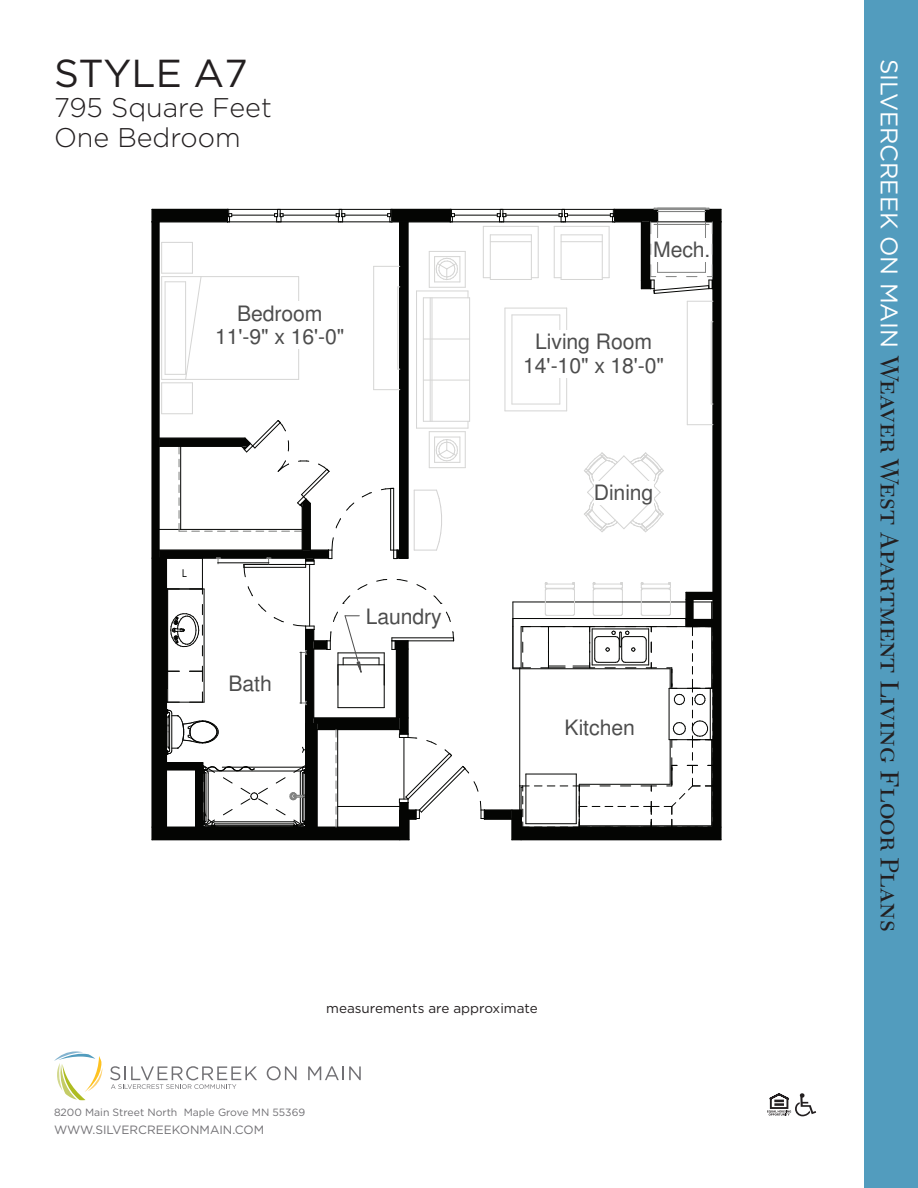
<style>
.page{position:relative;width:918px;height:1188px;background:#fff}
.page>*{position:absolute;margin:0;border:0;box-sizing:border-box;transform-origin:0 0}
.t1{font:39px "Gotham";color:#231f20}
.t2{font:27px "New Caledonia SC";color:#231f20}
.t3{font:300 27px/30px "Gotham";color:#231f20}
.t4{font:21.15px/23.7px "Helvetica";letter-spacing:-.005em;color:#4d4d4d;text-align:center}
.t5{font:13.5px "Gotham";color:#231f20}
.t6{font:12px "Gotham";color:#717074}
.t7{font:10.5px "Gotham";color:#717074}
.s1{font-family:"Gotham";font-size:24px;color:#fff}
</style>
<div class="page">
<div style="left:864px;top:0;width:54px;height:1188px;background:#529cbe"></div>
<svg style="left:267px;top:1066px;width:29px;height:14px"></svg>
<svg style="left:308px;top:1066px;width:53px;height:14px"></svg>
<svg style="left:54px;top:1051px;width:48px;height:49px"></svg>
<svg style="left:110px;top:1066px;width:147px;height:23px"></svg>
<svg style="left:767px;top:1093px;width:49px;height:23px"></svg>
<div style="left:152px;top:222px;width:7px;height:336px;background:#040503"></div>
<div style="left:521px;top:827px;width:200px;height:13px;background:#040503"></div>
<div style="left:512px;top:810px;width:9px;height:30px;background:#040503"></div>
<div style="left:400px;top:810px;width:9px;height:30px;background:#040503"></div>
<div style="left:152px;top:827px;width:248px;height:13px;background:#040503"></div>
<div style="left:152px;top:558px;width:14px;height:269px;background:#040503"></div>
<div style="left:713px;top:222px;width:8px;height:605px;background:#040503"></div>
<div style="left:400px;top:222px;width:8px;height:336px;background:#040503"></div>
<div style="left:641px;top:222px;width:9px;height:58px;background:#040503"></div>
<hr style="left:151px;top:222px;width:2px;height:336px;background:#040503">
<hr style="left:158px;top:222px;width:2px;height:216px;background:#040503">
<svg style="left:721px;top:827px;width:1px;height:13px"></svg>
<hr style="left:511px;top:819px;width:2px;height:21px;background:#040503">
<hr style="left:408px;top:819px;width:2px;height:21px;background:#040503">
<svg style="left:151px;top:827px;width:1px;height:13px"></svg>
<hr style="left:151px;top:558px;width:2px;height:269px;background:#040503">
<hr style="left:720px;top:222px;width:2px;height:605px;background:#040503">
<hr style="left:712px;top:222px;width:2px;height:58px;background:#040503">
<hr style="left:712px;top:289px;width:2px;height:303px;background:#040503">
<svg style="left:434px;top:256px;width:27px;height:27px"></svg>
<hr style="left:465px;top:251px;width:1px;height:36px;background:#d5d5d4">
<hr style="left:429px;top:287px;width:36px;height:1px;background:#d5d5d4">
<hr style="left:429px;top:251px;width:1px;height:36px;background:#d5d5d4">
<hr style="left:429px;top:251px;width:36px;height:1px;background:#d5d5d4">
<hr style="left:430px;top:298px;width:1px;height:123px;background:#d5d5d4">
<hr style="left:417px;top:291px;width:51px;height:1px;background:#d5d5d4">
<hr style="left:416px;top:291px;width:1px;height:137px;background:#d5d5d4">
<hr style="left:469px;top:298px;width:1px;height:123px;background:#d5d5d4">
<hr style="left:423px;top:298px;width:47px;height:1px;background:#d5d5d4">
<hr style="left:423px;top:298px;width:1px;height:123px;background:#d5d5d4">
<hr style="left:432px;top:298px;width:1px;height:123px;background:#d5d5d4">
<hr style="left:423px;top:380px;width:47px;height:1px;background:#d5d5d4">
<hr style="left:423px;top:339px;width:47px;height:1px;background:#d5d5d4">
<hr style="left:711px;top:322px;width:1px;height:82px;background:#d5d5d4">
<svg style="left:688px;top:301px;width:25px;height:1px"></svg>
<hr style="left:687px;top:301px;width:1px;height:124px;background:#d5d5d4">
<hr style="left:483px;top:226px;width:1px;height:52px;background:#d5d5d4">
<hr style="left:538px;top:226px;width:1px;height:52px;background:#d5d5d4">
<hr style="left:531px;top:235px;width:1px;height:44px;background:#d5d5d4">
<hr style="left:490px;top:235px;width:41px;height:1px;background:#d5d5d4">
<hr style="left:490px;top:235px;width:1px;height:44px;background:#d5d5d4">
<hr style="left:490px;top:279px;width:41px;height:1px;background:#d5d5d4">
<hr style="left:490px;top:241px;width:41px;height:1px;background:#d5d5d4">
<hr style="left:505px;top:308px;width:1px;height:103px;background:#d5d5d4">
<hr style="left:505px;top:411px;width:62px;height:1px;background:#d5d5d4">
<hr style="left:566px;top:308px;width:1px;height:103px;background:#d5d5d4">
<hr style="left:505px;top:308px;width:62px;height:1px;background:#d5d5d4">
<hr style="left:512px;top:315px;width:48px;height:1px;background:#d5d5d4">
<hr style="left:560px;top:315px;width:1px;height:89px;background:#d5d5d4">
<hr style="left:512px;top:404px;width:48px;height:1px;background:#d5d5d4">
<hr style="left:512px;top:315px;width:1px;height:89px;background:#d5d5d4">
<hr style="left:554px;top:226px;width:1px;height:52px;background:#d5d5d4">
<hr style="left:609px;top:226px;width:1px;height:52px;background:#d5d5d4">
<hr style="left:602px;top:235px;width:1px;height:44px;background:#d5d5d4">
<hr style="left:561px;top:235px;width:41px;height:1px;background:#d5d5d4">
<hr style="left:561px;top:235px;width:1px;height:44px;background:#d5d5d4">
<hr style="left:561px;top:279px;width:41px;height:1px;background:#d5d5d4">
<hr style="left:561px;top:241px;width:41px;height:1px;background:#d5d5d4">
<hr style="left:399px;top:222px;width:1px;height:328px;background:#040503">
<hr style="left:407px;top:222px;width:2px;height:336px;background:#040503">
<hr style="left:162px;top:379px;width:137px;height:1px;background:#d5d5d4">
<hr style="left:298px;top:277px;width:1px;height:102px;background:#d5d5d4">
<hr style="left:162px;top:276px;width:137px;height:1px;background:#d5d5d4">
<hr style="left:161px;top:277px;width:1px;height:102px;background:#d5d5d4">
<svg style="left:165px;top:277px;width:37px;height:102px"></svg>
<hr style="left:165px;top:282px;width:1px;height:92px;background:#d5d5d4">
<hr style="left:162px;top:273px;width:30px;height:1px;background:#d5d5d4">
<hr style="left:192px;top:242px;width:1px;height:31px;background:#d5d5d4">
<hr style="left:162px;top:242px;width:30px;height:1px;background:#d5d5d4">
<hr style="left:161px;top:242px;width:1px;height:31px;background:#d5d5d4">
<hr style="left:161px;top:383px;width:1px;height:31px;background:#d5d5d4">
<hr style="left:162px;top:413px;width:30px;height:1px;background:#d5d5d4">
<hr style="left:192px;top:383px;width:1px;height:31px;background:#d5d5d4">
<hr style="left:162px;top:383px;width:30px;height:1px;background:#d5d5d4">
<svg style="left:641px;top:265px;width:72px;height:29px"></svg>
<hr style="left:657px;top:222px;width:1px;height:50px;background:#808180">
<hr style="left:658px;top:272px;width:47px;height:1px;background:#808180">
<hr style="left:705px;top:222px;width:1px;height:50px;background:#808180">
<svg style="left:151px;top:208px;width:571px;height:26px"></svg>
<hr style="left:398px;top:287px;width:1px;height:82px;background:#d5d5d4">
<svg style="left:374px;top:389px;width:26px;height:1px"></svg>
<svg style="left:374px;top:266px;width:26px;height:1px"></svg>
<hr style="left:373px;top:266px;width:1px;height:124px;background:#d5d5d4">
<div style="left:237px;top:302px;width:85px;height:23px;background:#fff"></div>
<div style="left:215px;top:325px;width:129px;height:24px;background:#fff"></div>
<div style="left:535px;top:330px;width:117px;height:24px;background:#fff"></div>
<div style="left:523px;top:354px;width:141px;height:24px;background:#fff"></div>
<div style="left:653px;top:238px;width:57px;height:24px;background:#fff"></div>
<svg style="left:159px;top:420px;width:555px;height:408px"></svg>
<h1 class="t1" style="left:54px;top:51px;width:195px">STYLE A7</h1>
<p class="t3" style="left:54px;top:92px;width:219px">795 Square Feet<br>One Bedroom</p>
<p class="t4" style="left:215px;top:303px;width:131px">Bedroom<br>11'-9" x 16'-0"</p>
<p class="t4" style="left:228px;top:673px;width:45px">Bath</p>
<p class="t4" style="left:366px;top:607px;width:77px">Laundry</p>
<p class="t4" style="left:653px;top:240px;width:59px">Mech.</p>
<p class="t4" style="left:523px;top:332px;width:142px">Living Room<br>14'-10" x 18'-0"</p>
<p class="t4" style="left:594px;top:483px;width:61px">Dining</p>
<p class="t4" style="left:565px;top:718px;width:72px">Kitchen</p>
<p class="t5" style="left:326px;top:1001px;width:213px">measurements are approximate</p>
<p class="t7" style="left:54px;top:1106px;width:253px">8200 Main Street North Maple Grove MN 55369</p>
<p class="t6" style="left:54px;top:1123px;width:212px">WWW.SILVERCREEKONMAIN.COM</p>
<p class="t2" style="left:905px;top:58px;width:875px;rotate:90deg"><span class="s1">SILVERCREEK ON MAIN</span> Weaver West Apartment Living Floor Plans</p>
</div>
